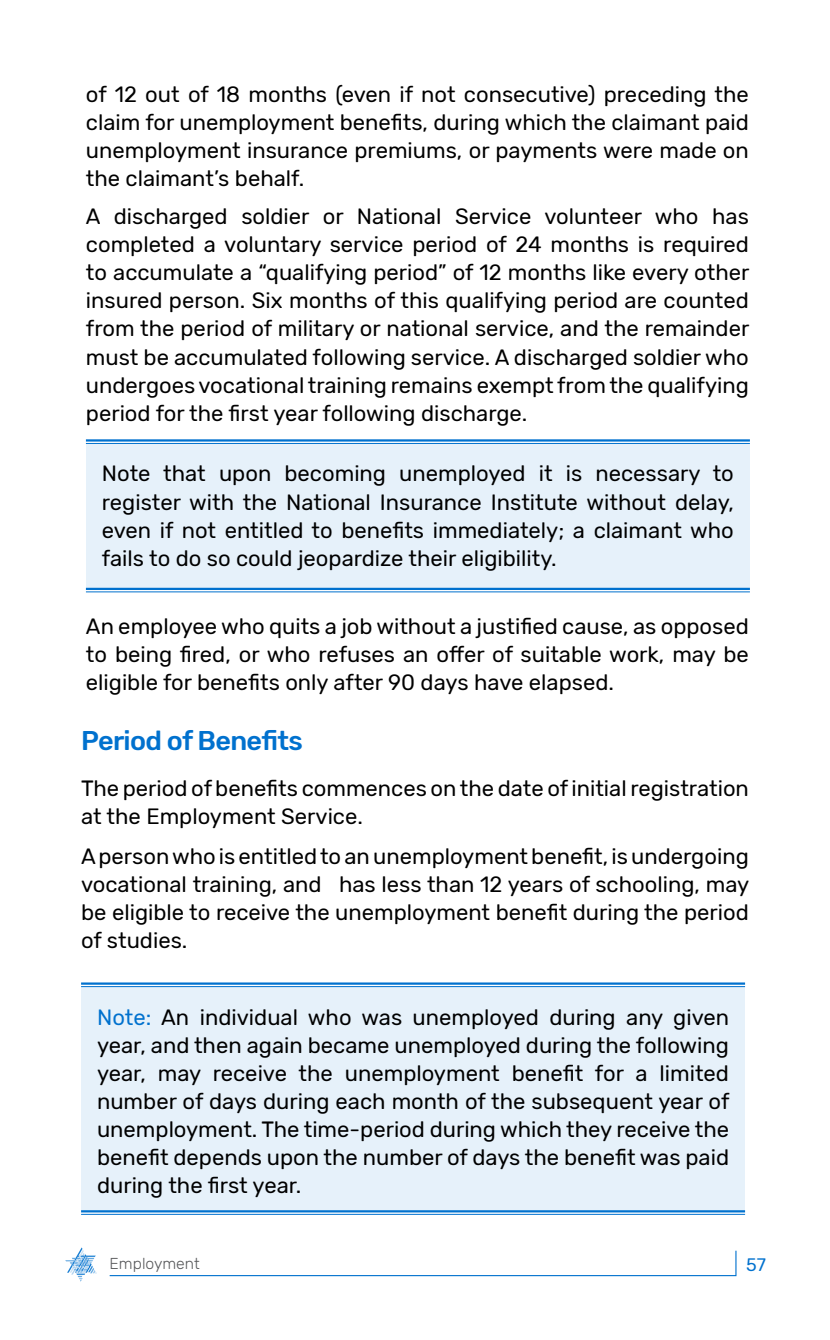
<style>
.page{position:relative;width:830px;height:1340px;background:#fff}
.page>*{position:absolute;margin:0;border:0;box-sizing:border-box;transform-origin:0 0}
.t1{font:500 27px "Rubik";letter-spacing:-.025em;color:#0071ce}
.t2{font:22.05px/28.1px "Rubik";color:#000;text-align:justify}
.t3{font:18px "Rubik";color:#0071ce}
.t4{font:300 15.75px "Rubik";color:#58595b}
.s1{color:#0071ce}
</style>
<div class="page">
<svg style="left:109px;top:1250px;width:627px;height:26px"></svg>
<svg style="left:65px;top:1247px;width:32px;height:34px"></svg>
<div style="left:86px;top:441px;width:663px;height:149px;background:#e6f1fa"></div>
<svg style="left:86px;top:441px;width:663px;height:2px"></svg>
<hr style="left:86px;top:439px;width:663px;height:2px;background:#0071ce">
<hr style="left:86px;top:443px;width:663px;height:1px;background:#0071ce">
<hr style="left:86px;top:587px;width:663px;height:3px;background:#0071ce">
<hr style="left:86px;top:591px;width:663px;height:1px;background:#0071ce">
<div style="left:81px;top:984px;width:663px;height:228px;background:#e6f1fa"></div>
<svg style="left:81px;top:984px;width:663px;height:2px"></svg>
<hr style="left:81px;top:1210px;width:663px;height:4px;background:#85bbe7">
<hr style="left:81px;top:982px;width:663px;height:2px;background:#0071ce">
<hr style="left:81px;top:986px;width:663px;height:1px;background:#0071ce">
<hr style="left:81px;top:1210px;width:663px;height:2px;background:#0071ce">
<hr style="left:81px;top:1213px;width:663px;height:1px;background:#0071ce">
<p class="t2" style="left:86px;top:80px;width:664px">of 12 out of 18 months (even if not consecutive) preceding the claim for unemployment benefits, during which the claimant paid unemployment insurance premiums, or payments were made on the claimant’s behalf.</p>
<p class="t2" style="left:86px;top:203px;width:664px">A discharged soldier or National Service volunteer who has completed a voluntary service period of 24 months is required to accumulate a “qualifying period” of 12 months like every other insured person. Six months of this qualifying period are counted from the period of military or national service, and the remainder must be accumulated following service. A discharged soldier who undergoes vocational training remains exempt from the qualifying period for the first year following discharge.</p>
<p class="t2" style="left:102px;top:460px;width:633px">Note that upon becoming unemployed it is necessary to register with the National Insurance Institute without delay, even if not entitled to benefits immediately; a claimant who fails to do so could jeopardize their eligibility.</p>
<p class="t2" style="left:86px;top:612px;width:664px">An employee who quits a job without a justified cause, as opposed to being fired, or who refuses an offer of suitable work, may be eligible for benefits only after 90 days have elapsed.</p>
<p class="t1" style="left:81px;top:725px;width:223px">Period of Benefits</p>
<p class="t2" style="left:81px;top:775px;width:669px">The period of benefits commences on the date of initial registration at the Employment Service.</p>
<p class="t2" style="left:81px;top:842px;width:669px">A person who is entitled to an unemployment benefit, is undergoing vocational training, and has less than 12 years of schooling, may be eligible to receive the unemployment benefit during the period of studies.</p>
<p class="t2" style="left:97px;top:1003px;width:633px"><span class="s1">Note:</span> An individual who was unemployed during any given year, and then again became unemployed during the following year, may receive the unemployment benefit for a limited number of days during each month of the subsequent year of unemployment. The time-period during which they receive the benefit depends upon the number of days the benefit was paid during the first year.</p>
<p class="t4" style="left:110px;top:1254px;width:91px">Employment</p>
<p class="t3" style="left:745px;top:1254px;width:21px">57</p>
</div>
